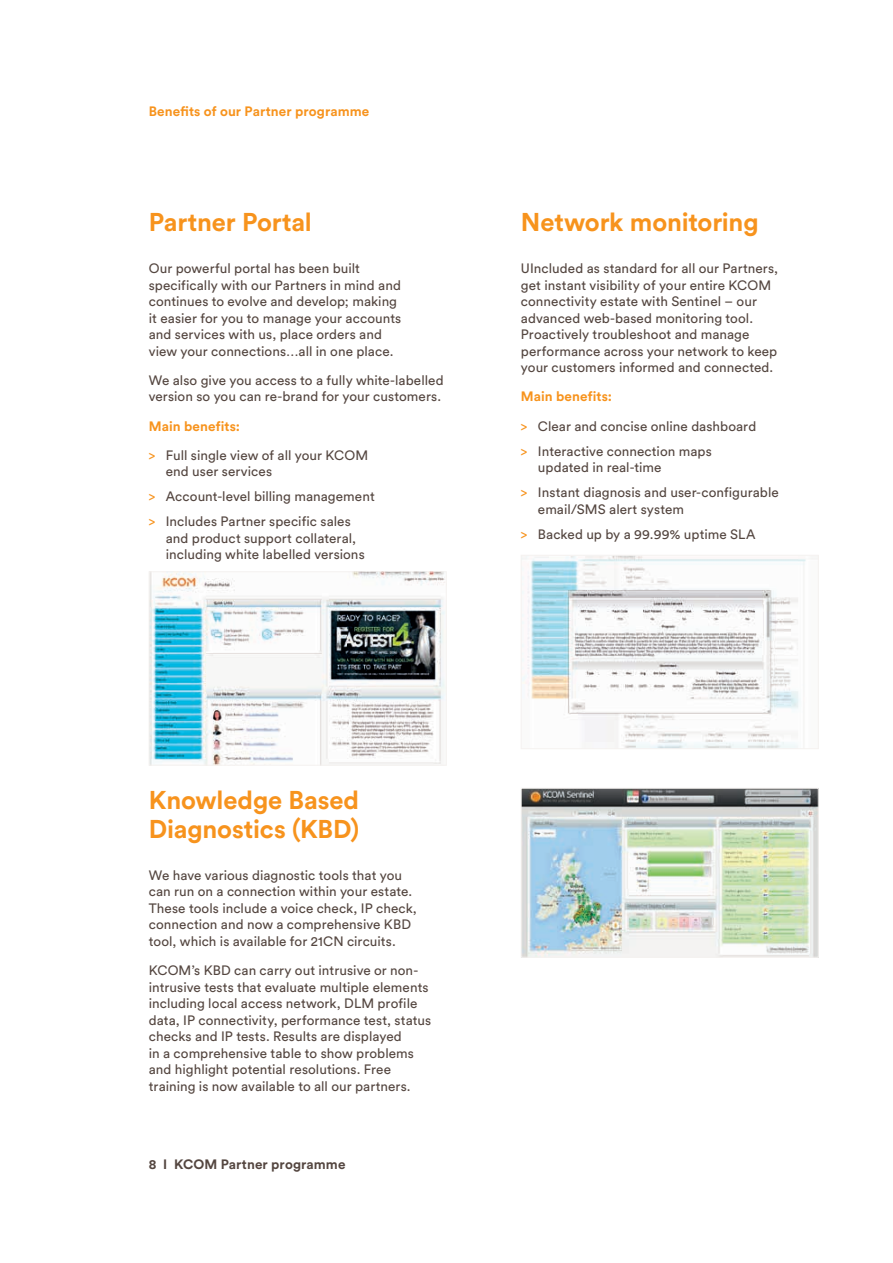
<style>
.page{position:relative;width:893px;height:1263px;background:#fff}
.page>*{position:absolute;margin:0;border:0;box-sizing:border-box;transform-origin:0 0}
.t1{font:700 25.5px/28.5px "Circular Std";letter-spacing:-.005em;color:#f7931d}
.t2{font:13.5px/16.5px "Circular Std";letter-spacing:.005em;color:#544640}
.t3{font:700 13.5px "Circular Std";letter-spacing:.01em;color:#f7931d}
.t4{font:700 13.5px "Circular Std";letter-spacing:.01em;color:#544640}
.s1{font-weight:700;color:#f7931d}
.s2{color:#f7931d}
</style>
<div class="page">
<img style="left:151px;top:573px;width:293px;height:190px">
<div style="left:149px;top:571px;width:297px;height:194px;border:1px solid #f5f2f0"></div>
<img style="left:523px;top:557px;width:294px;height:190px">
<div style="left:521px;top:555px;width:298px;height:194px;border:1px solid #f5f2f0"></div>
<img style="left:523px;top:790px;width:294px;height:165px">
<div style="left:521px;top:788px;width:298px;height:169px;border:1px solid #f5f2f0"></div>
<p class="t3" style="left:149px;top:103px;width:222px">Benefits of our Partner programme</p>
<h1 class="t1" style="left:149px;top:207px;width:165px">Partner Portal</h1>
<p class="t2" style="left:149px;top:260px;width:254px">Our powerful portal has been built specifically with our Partners in mind and continues to evolve and develop; making it easier for you to manage your accounts and services with us, place orders and view your connections…all in one place.</p>
<p class="t2" style="left:149px;top:372px;width:296px">We also give you access to a fully white-labelled version so you can re-brand for your customers.</p>
<p class="t2" style="left:149px;top:411px;width:221px;line-height:29.2px"><span class="s1">Main benefits:<br></span><span class="s2">&gt;</span> Full single view of all your KCOM</p>
<p class="t2" style="left:149px;top:459px;width:227px;line-height:25px;text-indent:17px">end user services<br><span class="s2">&gt;</span> Account-level billing management <span class="s2">&gt;</span> Includes Partner specific sales</p>
<p class="t2" style="left:166px;top:530px;width:200px">and product support collateral, including white labelled versions</p>
<h1 class="t1" style="left:521px;top:207px;width:239px">Network monitoring</h1>
<p class="t2" style="left:521px;top:260px;width:259px">UIncluded as standard for all our Partners, get instant visibility of your entire KCOM connectivity estate with Sentinel – our advanced web-based monitoring tool.<br>Proactively troubleshoot and manage performance across your network to keep your customers informed and connected.</p>
<p class="t2" style="left:521px;top:382px;width:237px;line-height:29.2px"><span class="s1">Main benefits:<br></span><span class="s2">&gt;</span> Clear and concise online dashboard</p>
<p class="t2" style="left:538px;top:442px;width:175px;text-indent:-17px"><span class="s2">&gt;</span> Interactive connection maps updated in real-time</p>
<p class="t2" style="left:538px;top:484px;width:242px;text-indent:-17px"><span class="s2">&gt;</span> Instant diagnosis and user-configurable email/SMS alert system</p>
<p class="t2" style="left:521px;top:525px;width:236px"><span class="s2">&gt;</span> Backed up by a 99.99% uptime SLA</p>
<h1 class="t1" style="left:149px;top:786px;width:212px">Knowledge Based<br>Diagnostics (KBD)</h1>
<p class="t2" style="left:149px;top:867px;width:270px">We have various diagnostic tools that you can run on a connection within your estate.<br>These tools include a voice check, IP check, connection and now a comprehensive KBD tool, which is available for 21CN circuits.</p>
<p class="t2" style="left:149px;top:962px;width:284px">KCOM’s KBD can carry out intrusive or non&shy;intrusive tests that evaluate multiple elements including local access network, DLM profile data, IP connectivity, performance test, status checks and IP tests. Results are displayed<br>in a comprehensive table to show problems and highlight potential resolutions. Free training is now available to all our partners.</p>
<p class="t4" style="left:149px;top:1155px;width:198px">8 I KCOM Partner programme</p>
</div>
